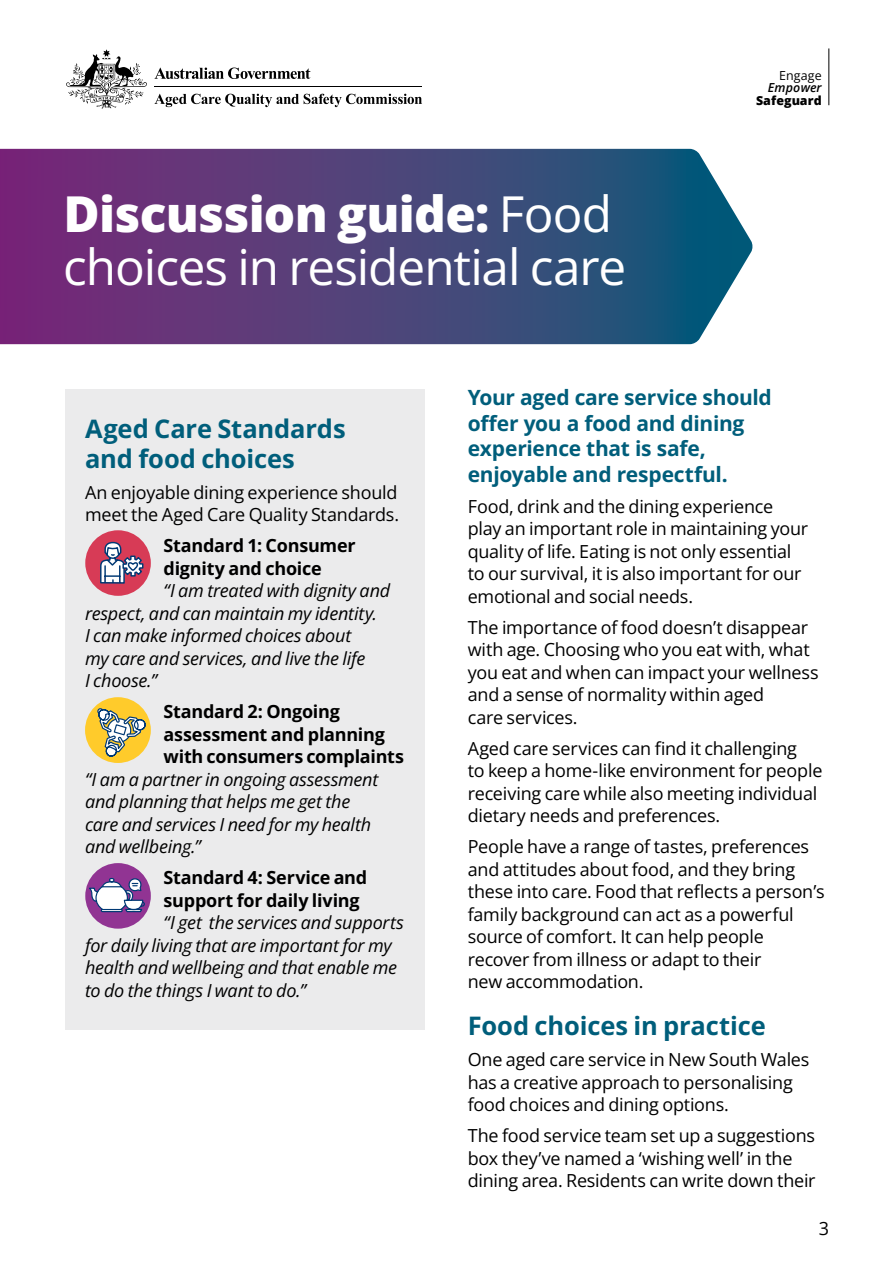
<style>
.page{position:relative;width:893px;height:1263px;background:#fff}
.page>*{position:absolute;margin:0;border:0;box-sizing:border-box;transform-origin:0 0}
.t1{font:49.5px/52.5px "Open Sans";letter-spacing:-.02em;color:#fff}
.t2{font:700 25.5px/30px "Open Sans";letter-spacing:-.005em;color:#005e7b}
.t3{font:700 21px/25.5px "Open Sans";letter-spacing:-.01em;color:#005e7b}
.t4{font:18px/22.5px "Open Sans";letter-spacing:-.015em;color:#000}
.t5{font:italic 18px/22.5px "Open Sans";letter-spacing:-.015em;color:#000}
.t6{font:700 18px/22.5px "Open Sans";letter-spacing:-.015em;color:#000}
.t7{font:800 12.45px "Open Sans";letter-spacing:-.005em;color:#000}
.t8{font:italic 600 12.45px "Open Sans";letter-spacing:.015em;color:#000}
.t9{font:12.45px "Open Sans";letter-spacing:.01em;color:#000}
.s1{font-weight:800}
</style>
<div class="page">
<div style="left:65px;top:389px;width:359px;height:640px;background:#ebebec"></div>
<svg style="left:154px;top:94px;width:268px;height:13px"></svg>
<svg style="left:154px;top:68px;width:156px;height:11px"></svg>
<svg style="left:66px;top:49px;width:81px;height:59px"></svg>
<hr style="left:154px;top:86px;width:268px;height:1px;background:#000">
<div style="left:85px;top:530px;width:66px;height:66px;background:#d73b56;border-radius:50%"></div>
<svg style="left:100px;top:541px;width:44px;height:43px"></svg>
<div style="left:85px;top:697px;width:66px;height:66px;background:#ffcb2b;border-radius:50%"></div>
<svg style="left:96px;top:707px;width:50px;height:51px"></svg>
<div style="left:85px;top:863px;width:66px;height:66px;background:#913493;border-radius:50%"></div>
<svg style="left:88px;top:877px;width:57px;height:36px"></svg>
<hr style="left:828px;top:48px;width:1px;height:57px;background:#000">
<svg style="left:0;top:149px;width:753px;height:195px;background:#50487d"></svg>
<h1 class="t1" style="left:63px;top:187px;width:564px"><span class="s1">Discussion guide:</span> Food choices in residential care</h1>
<p class="t9" style="left:779px;top:67px;width:44px">Engage</p>
<p class="t8" style="left:768px;top:79px;width:55px">Empower</p>
<p class="t7" style="left:756px;top:91px;width:67px">Safeguard</p>
<h2 class="t2" style="left:85px;top:413px;width:262px">Aged Care Standards and food choices</h2>
<p class="t4" style="left:85px;top:480px;width:316px">An enjoyable dining experience should meet the Aged Care Quality Standards.</p>
<p class="t6" style="left:164px;top:534px;width:194px">Standard 1: Consumer dignity and choice</p>
<p class="t5" style="left:85px;top:579px;width:307px;text-indent:79px">“I am treated with dignity and respect, and can maintain my identity.<br>I can make informed choices about<br>my care and services, and live the life<br>I choose.”</p>
<p class="t6" style="left:164px;top:700px;width:242px">Standard 2: Ongoing assessment and planning with consumers complaints</p>
<p class="t5" style="left:85px;top:767px;width:295px">“I am a partner in ongoing assessment and planning that helps me get the care and services I need for my health and wellbeing.”</p>
<p class="t6" style="left:164px;top:866px;width:205px">Standard 4: Service and support for daily living</p>
<p class="t5" style="left:85px;top:911px;width:320px;text-indent:79px">“I get the services and supports for daily living that are important for my health and wellbeing and that enable me to do the things I want to do.”</p>
<p class="t3" style="left:468px;top:384px;width:306px">Your aged care service should offer you a food and dining experience that is safe, enjoyable and respectful.</p>
<p class="t4" style="left:468px;top:494px;width:342px">Food, drink and the dining experience play an important role in maintaining your quality of life. Eating is not only essential to our survival, it is also important for our emotional and social needs.</p>
<p class="t4" style="left:468px;top:615px;width:352px">The importance of food doesn’t disappear with age. Choosing who you eat with, what you eat and when can impact your wellness and a sense of normality within aged<br>care services.</p>
<p class="t4" style="left:468px;top:736px;width:356px">Aged care services can find it challenging<br>to keep a home-like environment for people receiving care while also meeting individual dietary needs and preferences.</p>
<p class="t4" style="left:468px;top:835px;width:359px">People have a range of tastes, preferences and attitudes about food, and they bring these into care. Food that reflects a person’s family background can act as a powerful source of comfort. It can help people recover from illness or adapt to their<br>new accommodation.</p>
<h2 class="t2" style="left:468px;top:1010px;width:300px">Food choices in practice</h2>
<p class="t4" style="left:468px;top:1048px;width:343px">One aged care service in New South Wales has a creative approach to personalising food choices and dining options.</p>
<p class="t4" style="left:468px;top:1124px;width:349px">The food service team set up a suggestions box they’ve named a ‘wishing well’ in the dining area. Residents can write down their</p>
<p class="t4" style="left:819px;top:1217px;width:12px">3</p>
</div>
